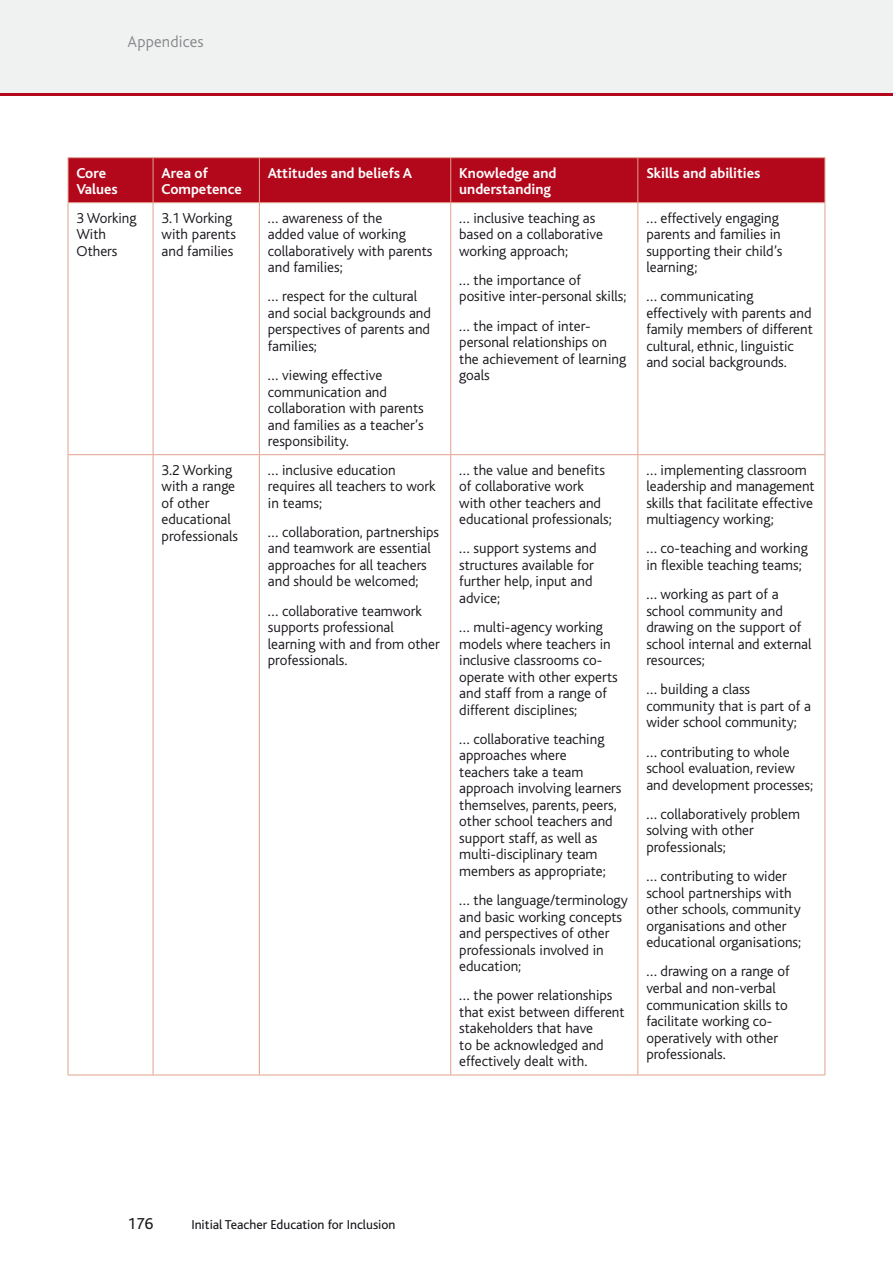
<style>
.page{position:relative;width:893px;height:1263px;background:#fff}
.page>*{position:absolute;margin:0;border:0;box-sizing:border-box;transform-origin:0 0}
.t1{font:300 16.5px "Bliss";letter-spacing:.01em;color:#87888a}
.t2{font:16.5px "Bliss";color:#1a171c}
.Table__1_Lft{font:300 15px/16.5px "Bliss";color:#1a171c}
.Table_Head{font:700 15px/16.5px "Bliss";color:#fff}
.t3{font:13.5px "Bliss";color:#1a171c}
</style>
<div class="page">
<div style="left:0;top:0;width:893px;height:94px;background:#f0f1f1"></div>
<hr style="left:0;top:94px;width:893px;height:2px;background:#b3071b">
<div style="left:69px;top:158px;width:756px;height:44px;background:#b3071b"></div>
<hr style="left:153px;top:158px;width:1px;height:44px;background:#e1a38c">
<hr style="left:259px;top:158px;width:1px;height:44px;background:#e1a38c">
<hr style="left:450px;top:158px;width:1px;height:44px;background:#e1a38c">
<hr style="left:637px;top:158px;width:1px;height:44px;background:#e1a38c">
<hr style="left:153px;top:203px;width:1px;height:251px;background:#e1a38c">
<hr style="left:259px;top:203px;width:1px;height:251px;background:#e1a38c">
<hr style="left:450px;top:203px;width:1px;height:251px;background:#e1a38c">
<hr style="left:637px;top:203px;width:1px;height:251px;background:#e1a38c">
<hr style="left:68px;top:454px;width:85px;height:1px;background:#e1a38c">
<hr style="left:153px;top:454px;width:106px;height:1px;background:#e1a38c">
<hr style="left:153px;top:455px;width:1px;height:619px;background:#e1a38c">
<hr style="left:259px;top:454px;width:192px;height:1px;background:#e1a38c">
<hr style="left:259px;top:455px;width:1px;height:619px;background:#e1a38c">
<hr style="left:451px;top:454px;width:187px;height:1px;background:#e1a38c">
<hr style="left:450px;top:455px;width:1px;height:619px;background:#e1a38c">
<hr style="left:638px;top:454px;width:187px;height:1px;background:#e1a38c">
<hr style="left:637px;top:455px;width:1px;height:619px;background:#e1a38c">
<hr style="left:68px;top:1074px;width:85px;height:1px;background:#e1a38c">
<hr style="left:153px;top:1074px;width:106px;height:1px;background:#e1a38c">
<hr style="left:259px;top:1074px;width:192px;height:1px;background:#e1a38c">
<hr style="left:451px;top:1074px;width:187px;height:1px;background:#e1a38c">
<hr style="left:638px;top:1074px;width:187px;height:1px;background:#e1a38c">
<hr style="left:68px;top:203px;width:1px;height:251px;background:#e1a38c">
<hr style="left:825px;top:203px;width:1px;height:251px;background:#e1a38c">
<hr style="left:68px;top:455px;width:1px;height:619px;background:#e1a38c">
<hr style="left:825px;top:455px;width:1px;height:619px;background:#e1a38c">
<hr style="left:68px;top:157px;width:85px;height:1px;background:#e1a38c">
<hr style="left:68px;top:158px;width:1px;height:44px;background:#e1a38c">
<hr style="left:153px;top:157px;width:106px;height:1px;background:#e1a38c">
<hr style="left:259px;top:157px;width:192px;height:1px;background:#e1a38c">
<hr style="left:451px;top:157px;width:187px;height:1px;background:#e1a38c">
<hr style="left:638px;top:157px;width:187px;height:1px;background:#e1a38c">
<hr style="left:825px;top:158px;width:1px;height:44px;background:#e1a38c">
<hr style="left:68px;top:202px;width:85px;height:1px;background:#e1a38c">
<hr style="left:153px;top:202px;width:106px;height:1px;background:#e1a38c">
<hr style="left:259px;top:202px;width:192px;height:1px;background:#e1a38c">
<hr style="left:451px;top:202px;width:187px;height:1px;background:#e1a38c">
<hr style="left:638px;top:202px;width:187px;height:1px;background:#e1a38c">
<p class="t1" style="left:128px;top:33px;width:78px">Appendices</p>
<p class="Table_Head" style="left:77px;top:165px;width:43px">Core<br>Values</p>
<p class="Table_Head" style="left:162px;top:165px;width:82px">Area of<br>Competence</p>
<p class="Table_Head" style="left:268px;top:165px;width:146px">Attitudes and beliefs A</p>
<p class="Table_Head" style="left:459px;top:165px;width:99px">Knowledge and understanding</p>
<p class="Table_Head" style="left:646px;top:165px;width:116px">Skills and abilities</p>
<p class="Table__1_Lft" style="left:77px;top:210px;width:62px">3 Working<br>With<br>Others</p>
<p class="Table__1_Lft" style="left:162px;top:210px;width:76px">3.1 Working with parents and families</p>
<p class="Table__1_Lft" style="left:268px;top:210px;width:166px">… awareness of the<br>added value of working collaboratively with parents and families;</p>
<p class="Table__1_Lft" style="left:268px;top:288px;width:165px">… respect for the cultural and social backgrounds and perspectives of parents and families;</p>
<p class="Table__1_Lft" style="left:268px;top:367px;width:157px">… viewing effective communication and collaboration with parents and families as a teacher’s responsibility.</p>
<p class="Table__1_Lft" style="left:459px;top:210px;width:145px">… inclusive teaching as based on a collaborative working approach;</p>
<p class="Table__1_Lft" style="left:459px;top:272px;width:169px">… the importance of positive inter-personal skills;</p>
<p class="Table__1_Lft" style="left:459px;top:318px;width:168px">… the impact of inter&shy;personal relationships on the achievement of learning goals</p>
<p class="Table__1_Lft" style="left:646px;top:210px;width:138px">… effectively engaging parents and families in supporting their child’s learning;</p>
<p class="Table__1_Lft" style="left:646px;top:288px;width:168px">… communicating effectively with parents and family members of different cultural, ethnic, linguistic and social backgrounds.</p>
<p class="Table__1_Lft" style="left:162px;top:462px;width:78px">3.2 Working with a range of other educational professionals</p>
<p class="Table__1_Lft" style="left:268px;top:462px;width:169px">… inclusive education requires all teachers to work in teams;</p>
<p class="Table__1_Lft" style="left:268px;top:524px;width:173px">… collaboration, partnerships and teamwork are essential approaches for all teachers and should be welcomed;</p>
<p class="Table__1_Lft" style="left:268px;top:603px;width:173px">… collaborative teamwork supports professional learning with and from other professionals.</p>
<p class="Table__1_Lft" style="left:459px;top:462px;width:154px">… the value and benefits of collaborative work with other teachers and educational professionals;</p>
<p class="Table__1_Lft" style="left:459px;top:540px;width:139px">… support systems and structures available for further help, input and advice;</p>
<p class="Table__1_Lft" style="left:459px;top:619px;width:160px">… multi-agency working models where teachers in inclusive classrooms co&shy;operate with other experts and staff from a range of different disciplines;</p>
<p class="Table__1_Lft" style="left:459px;top:731px;width:164px">… collaborative teaching approaches where<br>teachers take a team approach involving learners themselves, parents, peers, other school teachers and support staff, as well as multi-disciplinary team members as appropriate;</p>
<p class="Table__1_Lft" style="left:459px;top:892px;width:170px">… the language/terminology and basic working concepts and perspectives of other professionals involved in education;</p>
<p class="Table__1_Lft" style="left:459px;top:987px;width:167px">… the power relationships that exist between different stakeholders that have<br>to be acknowledged and effectively dealt with.</p>
<p class="Table__1_Lft" style="left:646px;top:462px;width:170px">… implementing classroom leadership and management skills that facilitate effective multiagency working;</p>
<p class="Table__1_Lft" style="left:646px;top:540px;width:163px">… co-teaching and working in flexible teaching teams;</p>
<p class="Table__1_Lft" style="left:646px;top:586px;width:167px">… working as part of a school community and drawing on the support of school internal and external resources;</p>
<p class="Table__1_Lft" style="left:646px;top:681px;width:166px">… building a class community that is part of a wider school community;</p>
<p class="Table__1_Lft" style="left:646px;top:744px;width:168px">… contributing to whole school evaluation, review and development processes;</p>
<p class="Table__1_Lft" style="left:646px;top:806px;width:155px">… collaboratively problem solving with other professionals;</p>
<p class="Table__1_Lft" style="left:646px;top:868px;width:156px">… contributing to wider school partnerships with other schools, community organisations and other educational organisations;</p>
<p class="Table__1_Lft" style="left:646px;top:963px;width:145px">… drawing on a range of verbal and non-verbal communication skills to facilitate working co&shy;operatively with other professionals.</p>
<p class="t2" style="left:128px;top:1215px;width:27px">176</p>
<p class="t3" style="left:191px;top:1217px;width:206px">Initial Teacher Education for Inclusion</p>
</div>
